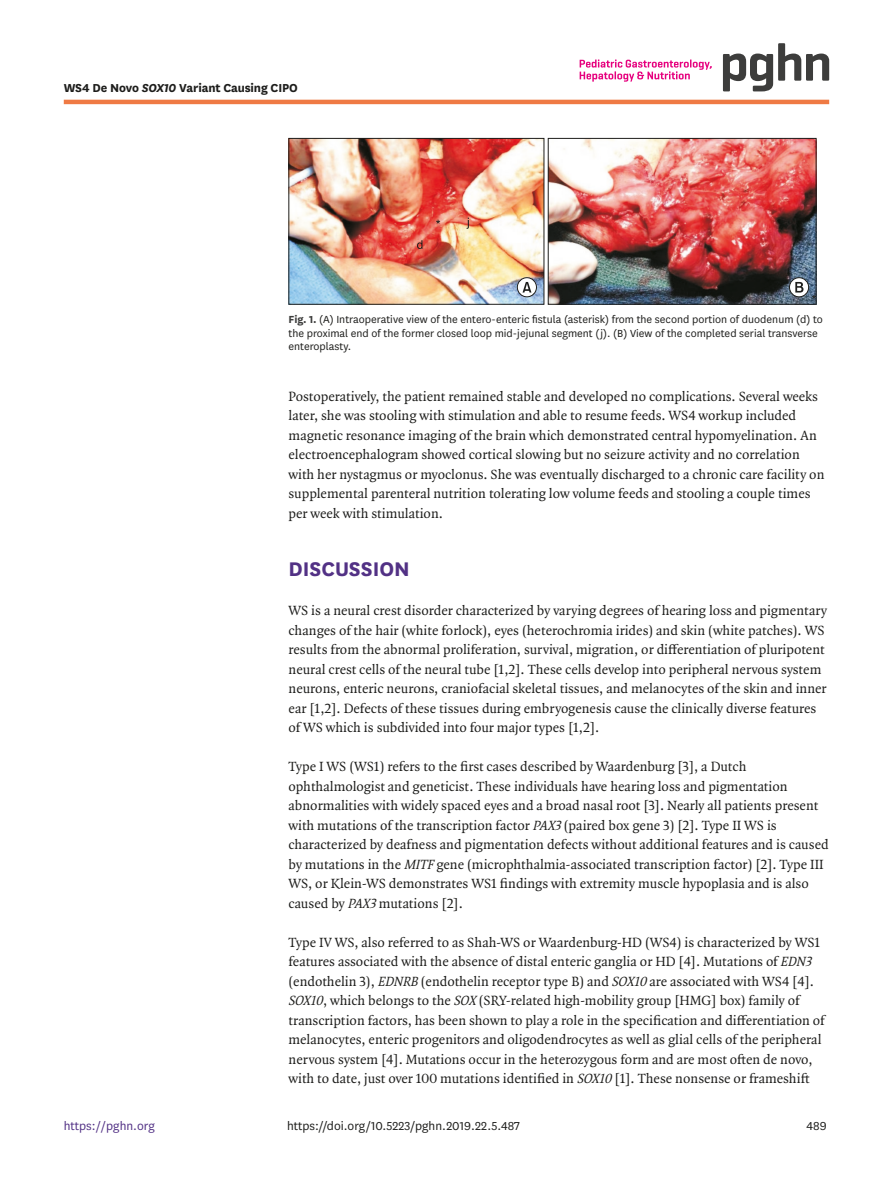
<style>
.page{position:relative;width:893px;height:1191px;background:#fff}
.page>*{position:absolute;margin:0;border:0;box-sizing:border-box;transform-origin:0 0}
.t1{font:700 23.1px "National";color:#523185}
.t2{font:14.25px/19.5px "Quadraat OT";color:#1d1d1b}
.t3{font:13.5px "National";color:#1d1d1b}
.t4{font:700 13.5px "National";letter-spacing:-.01em;color:#1d1d1b}
.t5{font:13.5px "National";color:#523185}
.t6{font:12px/13.5px "National";color:#1d1d1b}
.s1{font-style:italic}
.s2{font-weight:700;color:#3d3d3c}
</style>
<div class="page">
<hr style="left:64px;top:100px;width:765px;height:4px;background:#ef7a44">
<svg style="left:723px;top:43px;width:106px;height:48px"></svg>
<svg style="left:580px;top:60px;width:132px;height:22px"></svg>
<img style="left:291px;top:140px;width:251px;height:162px">
<img style="left:550px;top:140px;width:264px;height:162px">
<svg style="left:417px;top:240px;width:5px;height:9px"></svg>
<svg style="left:466px;top:218px;width:3px;height:11px"></svg>
<svg style="left:517px;top:278px;width:19px;height:19px"></svg>
<div style="left:517px;top:277px;width:20px;height:20px;border:1px solid #1d1d1b;border-radius:50%"></div>
<svg style="left:523px;top:282px;width:8px;height:10px"></svg>
<div style="left:548px;top:138px;width:268px;height:166px;border:1px solid #1d1d1b"></div>
<svg style="left:789px;top:278px;width:20px;height:19px"></svg>
<div style="left:789px;top:277px;width:20px;height:20px;border:1px solid #1d1d1b;border-radius:50%"></div>
<svg style="left:795px;top:282px;width:8px;height:10px"></svg>
<div style="left:289px;top:138px;width:255px;height:166px;border:1px solid #1d1d1b"></div>
<svg style="left:436px;top:220px;width:4px;height:4px"></svg>
<p class="t4" style="left:64px;top:78px;width:235px">WS4 De Novo <span class="s1">SOX10</span> Variant Causing CIPO</p>
<p class="t6" style="left:289px;top:312px;width:536px"><span class="s2">Fig. 1.</span> (A) Intraoperative view of the entero-enteric fistula (asterisk) from the second portion of duodenum (d) to the proximal end of the former closed loop mid-jejunal segment (j). (B) View of the completed serial transverse enteroplasty.</p>
<p class="t2" style="left:289px;top:386px;width:537px">Postoperatively, the patient remained stable and developed no complications. Several weeks later, she was stooling with stimulation and able to resume feeds. WS4 workup included magnetic resonance imaging of the brain which demonstrated central hypomyelination. An electroencephalogram showed cortical slowing but no seizure activity and no correlation with her nystagmus or myoclonus. She was eventually discharged to a chronic care facility on supplemental parenteral nutrition tolerating low volume feeds and stooling a couple times per week with stimulation.</p>
<h1 class="t1" style="left:289px;top:553px;width:123px">DISCUSSION</h1>
<p class="t2" style="left:289px;top:601px;width:540px">WS is a neural crest disorder characterized by varying degrees of hearing loss and pigmentary changes of the hair (white forlock), eyes (heterochromia irides) and skin (white patches). WS results from the abnormal proliferation, survival, migration, or differentiation of pluripotent neural crest cells of the neural tube [1,2]. These cells develop into peripheral nervous system neurons, enteric neurons, craniofacial skeletal tissues, and melanocytes of the skin and inner ear [1,2]. Defects of these tissues during embryogenesis cause the clinically diverse features of WS which is subdivided into four major types [1,2].</p>
<p class="t2" style="left:289px;top:757px;width:542px">Type I WS (WS1) refers to the first cases described by Waardenburg [3], a Dutch ophthalmologist and geneticist. These individuals have hearing loss and pigmentation abnormalities with widely spaced eyes and a broad nasal root [3]. Nearly all patients present with mutations of the transcription factor <span class="s1">PAX3</span>(paired box gene 3) [2]. Type II WS is characterized by deafness and pigmentation defects without additional features and is caused by mutations in the <span class="s1">MITF</span> gene (microphthalmia-associated transcription factor) [2]. Type III WS, or Klein-WS demonstrates WS1 findings with extremity muscle hypoplasia and is also caused by <span class="s1">PAX3</span>mutations [2].</p>
<p class="t2" style="left:289px;top:932px;width:538px">Type IV WS, also referred to as Shah-WS or Waardenburg-HD (WS4) is characterized by WS1 features associated with the absence of distal enteric ganglia or HD [4]. Mutations of <span class="s1">EDN3 </span>(endothelin 3), <span class="s1">EDNRB</span> (endothelin receptor type B) and <span class="s1">SOX10</span> are associated with WS4 [4].<br><span class="s1">SOX10</span>, which belongs to the <span class="s1">SOX</span> (SRY-related high-mobility group [HMG] box) family of transcription factors, has been shown to play a role in the specification and differentiation of melanocytes, enteric progenitors and oligodendrocytes as well as glial cells of the peripheral nervous system [4]. Mutations occur in the heterozygous form and are most often de novo, with to date, just over 100 mutations identified in <span class="s1">SOX10</span> [1]. These nonsense or frameshift</p>
<p class="t5" style="left:64px;top:1116px;width:93px">https://pghn.org</p>
<p class="t3" style="left:287px;top:1116px;width:234px">https://doi.org/10.5223/pghn.2019.22.5.487</p>
<p class="t3" style="left:806px;top:1116px;width:22px">489</p>
</div>
